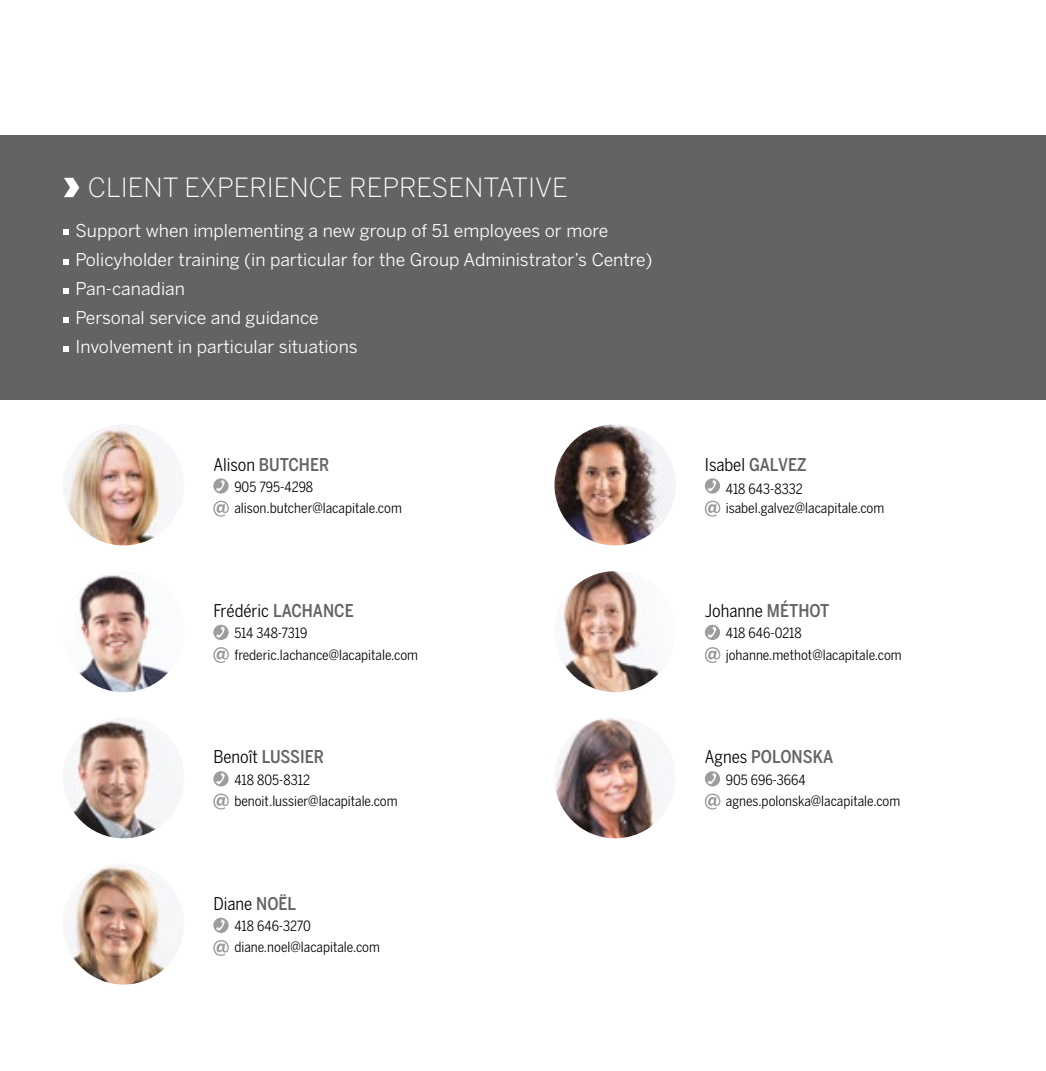
<style>
.page{position:relative;width:1046px;height:1071px;background:#fff}
.page>*{position:absolute;margin:0;border:0;box-sizing:border-box;transform-origin:0 0}
.t1{font:300 26.25px "Benton Sans";color:#fff}
.t2{font:17.5px/29.1px "Benton Sans";color:#fff}
.t3{font:17.5px "Benton Sans Cond";color:#000}
.t4{font:500 17.5px "Benton Sans Cond";color:#646363}
.t5{font:14px/21.3px "Benton Sans Cond";color:#000}
.s1{font-weight:400;color:#000}
.s2{font-weight:500;color:#646363}
</style>
<div class="page">
<div style="left:0;top:135px;width:1046px;height:264px;background:#646363"></div>
<svg style="left:63px;top:230px;width:6px;height:5px"></svg>
<svg style="left:63px;top:259px;width:6px;height:5px"></svg>
<svg style="left:63px;top:288px;width:6px;height:5px"></svg>
<svg style="left:63px;top:317px;width:6px;height:5px"></svg>
<svg style="left:63px;top:346px;width:6px;height:6px"></svg>
<div style="left:705px;top:771px;width:15px;height:15px;background:#9d9d9c;border-radius:50%"></div>
<svg style="left:708px;top:773px;width:8px;height:11px"></svg>
<svg style="left:705px;top:794px;width:15px;height:16px"></svg>
<svg style="left:213px;top:771px;width:16px;height:15px"></svg>
<svg style="left:216px;top:773px;width:9px;height:11px"></svg>
<svg style="left:213px;top:794px;width:16px;height:16px"></svg>
<svg style="left:64px;top:178px;width:15px;height:19px"></svg>
<svg style="left:213px;top:918px;width:16px;height:15px"></svg>
<svg style="left:216px;top:919px;width:9px;height:12px"></svg>
<svg style="left:213px;top:940px;width:16px;height:16px"></svg>
<div style="left:705px;top:625px;width:15px;height:15px;background:#9d9d9c;border-radius:50%"></div>
<svg style="left:708px;top:627px;width:8px;height:11px"></svg>
<svg style="left:705px;top:647px;width:15px;height:16px"></svg>
<svg style="left:213px;top:625px;width:16px;height:15px"></svg>
<svg style="left:216px;top:627px;width:9px;height:11px"></svg>
<svg style="left:213px;top:647px;width:16px;height:16px"></svg>
<svg style="left:705px;top:478px;width:15px;height:16px"></svg>
<svg style="left:708px;top:480px;width:8px;height:11px"></svg>
<svg style="left:705px;top:501px;width:15px;height:16px"></svg>
<svg style="left:213px;top:478px;width:16px;height:16px"></svg>
<svg style="left:216px;top:480px;width:9px;height:11px"></svg>
<svg style="left:213px;top:501px;width:16px;height:16px"></svg>
<img style="left:63px;top:717px;width:121px;height:121px;border-radius:61px">
<img style="left:554px;top:717px;width:121px;height:121px;border-radius:61px">
<img style="left:63px;top:571px;width:121px;height:121px;border-radius:61px">
<img style="left:554px;top:571px;width:121px;height:121px;border-radius:61px">
<img style="left:63px;top:424px;width:121px;height:121px;border-radius:61px">
<img style="left:554px;top:424px;width:121px;height:121px;border-radius:61px">
<img style="left:63px;top:864px;width:121px;height:121px;border-radius:61px">
<h1 class="t1" style="left:88px;top:172px;width:481px">CLIENT EXPERIENCE REPRESENTATIVE</h1>
<p class="t2" style="left:76px;top:216px;width:578px">Support when implementing a new group of 51 employees or more Policyholder training (in particular for the Group Administrator’s Centre)<br>Pan-canadian<br>Personal service and guidance<br>Involvement in particular situations</p>
<p class="t4" style="left:213px;top:454px;width:117px"><span class="s1">Alison</span> BUTCHER</p>
<p class="t5" style="left:234px;top:476px;width:169px">905 795-4298 alison.butcher@lacapitale.com</p>
<p class="t3" style="left:213px;top:600px;width:142px">Frédéric <span class="s2">LACHANCE</span></p>
<p class="t5" style="left:234px;top:622px;width:185px">514 348-7319 frederic.lachance@lacapitale.com</p>
<p class="t4" style="left:213px;top:747px;width:112px"><span class="s1">Benoît</span> LUSSIER</p>
<p class="t5" style="left:234px;top:769px;width:165px">418 805-8312 benoit.lussier@lacapitale.com</p>
<p class="t3" style="left:213px;top:893px;width:85px">Diane <span class="s2">NOËL</span></p>
<p class="t5" style="left:234px;top:915px;width:147px">418 646-3270 diane.noel@lacapitale.com</p>
<p class="t3" style="left:705px;top:454px;width:103px">Isabel <span class="s2">GALVEZ</span></p>
<p class="t5" style="left:726px;top:479px;width:160px;line-height:19.6px">418 643-8332 isabel.galvez@lacapitale.com</p>
<p class="t3" style="left:705px;top:600px;width:126px">Johanne <span class="s2">MÉTHOT</span></p>
<p class="t5" style="left:726px;top:622px;width:177px">418 646-0218 johanne.methot@lacapitale.com</p>
<p class="t4" style="left:705px;top:747px;width:130px"><span class="s1">Agnes</span> POLONSKA</p>
<p class="t5" style="left:726px;top:769px;width:176px">905 696-3664 agnes.polonska@lacapitale.com</p>
</div>
